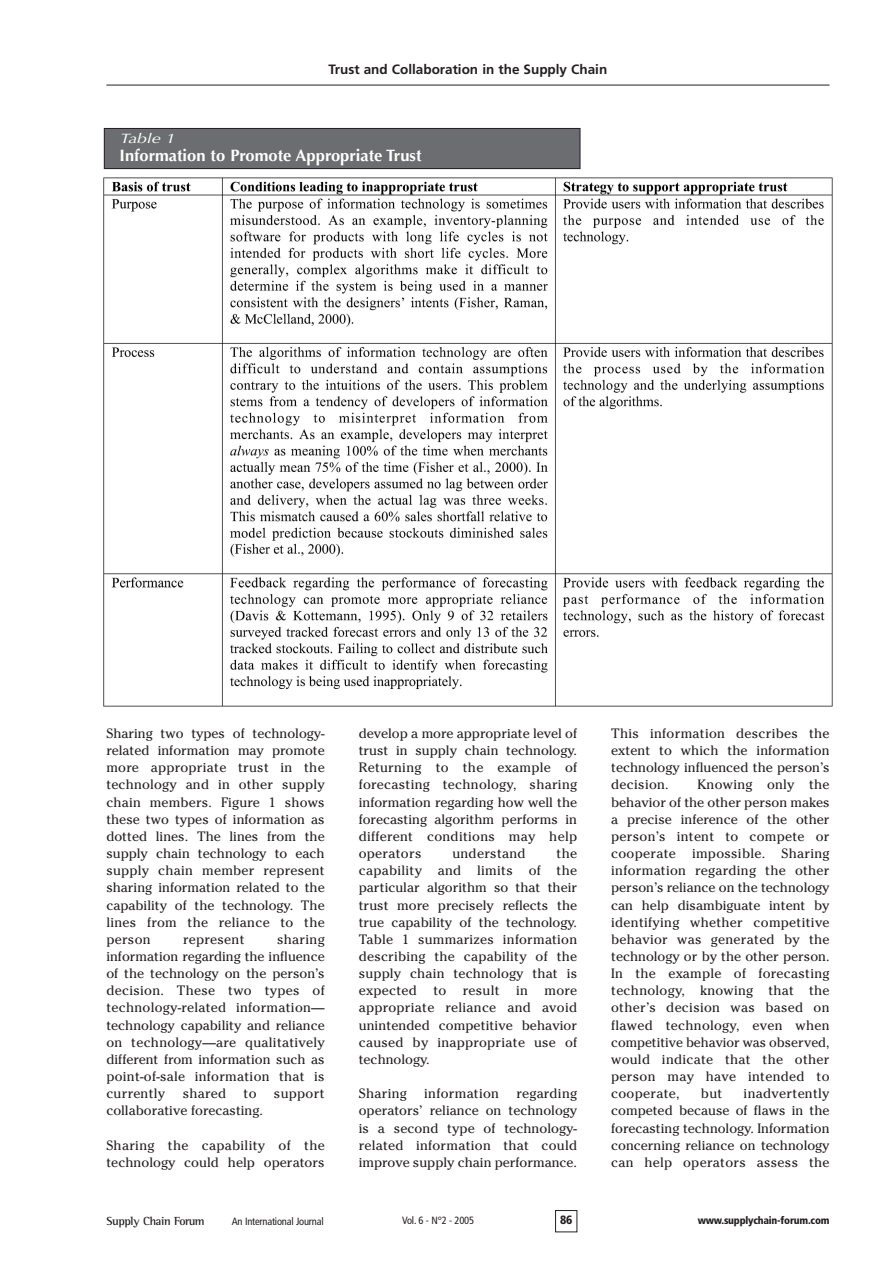
<style>
.page{position:relative;width:893px;height:1262px;background:#fff}
.page>*{position:absolute;margin:0;border:0;box-sizing:border-box;transform-origin:0 0}
.t1{font:700 16.5px "Optima";color:#fff}
.t2{font:13.5px/17.1px "Cheltenham";letter-spacing:.02em;color:#231f20;text-align:justify}
.t3{font:700 13.5px "Frutiger";color:#231f20}
.t4{font:13.5px "Cheltenham";color:#231f20}
.t5{font:italic 13.5px "Optima";color:#fff;scale:1.3 1}
.t6{font:700 12px "Rotis Semi Serif";letter-spacing:-.03em;color:#231f20}
.t7{font:900 condensed 12px "Frutiger";color:#231f20}
.t8{font:condensed 10.5px "Frutiger";letter-spacing:-.02em;color:#231f20}
.t9{font:900 condensed 10.5px "Frutiger";letter-spacing:-.02em;color:#231f20}
</style>
<div class="page">
<div style="left:555px;top:1210px;width:22px;height:22px;border:1px solid #231f20"></div>
<hr style="left:106px;top:85px;width:723px;height:1px;background:#231f20">
<img style="left:103px;top:169px;width:730px;height:538px">
<div style="left:104px;top:128px;width:476px;height:41px;background:#6c6d70"></div>
<div style="left:104px;top:128px;width:476px;height:41px;border:1px solid #231f20"></div>
<p class="t3" style="left:328px;top:64px;width:280px">Trust and Collaboration in the Supply Chain</p>
<p class="t5" style="left:120px;top:133px;width:44px">Table 1</p>
<p class="t1" style="left:120px;top:148px;width:303px">Information to Promote Appropriate Trust</p>
<p class="t2" style="left:106px;top:726px;width:220px">Sharing two types of technology&shy;related information may promote more appropriate trust in the technology and in other supply chain members. Figure 1 shows these two types of information as dotted lines. The lines from the supply chain technology to each supply chain member represent sharing information related to the capability of the technology. The lines from the reliance to the person</p>
<p class="t2" style="left:106px;top:932px;width:220px;text-indent:171px">sharing information regarding the influence of the technology on the person’s decision. These two types of technology-related information— technology capability and reliance on technology—are qualitatively different from information such as point-of-sale information that is currently</p>
<p class="t2" style="left:183px;top:932px;width:63px">represent</p>
<p class="t2" style="left:183px;top:1086px;width:45px">shared</p>
<p class="t2" style="left:243px;top:1086px;width:14px">to</p>
<p class="t2" style="left:274px;top:1086px;width:52px">support</p>
<p class="t4" style="left:106px;top:1105px;width:158px">collaborative forecasting.</p>
<p class="t2" style="left:106px;top:1137px;width:220px">Sharing the capability of the technology could help operators</p>
<p class="t2" style="left:359px;top:726px;width:220px">develop a more appropriate level of trust in supply chain technology.<br>Returning to the example of forecasting technology, sharing information regarding how well the forecasting algorithm performs in different conditions may help operators</p>
<p class="t2" style="left:359px;top:846px;width:220px;text-indent:198px">the capability and limits of the particular algorithm so that their trust more precisely reflects the true capability of the technology.<br>Table 1 summarizes information describing the capability of the supply chain technology that is expected to result in more appropriate reliance and avoid unintended competitive behavior caused by inappropriate use of technology.</p>
<p class="t2" style="left:359px;top:1086px;width:50px">Sharing</p>
<p class="t2" style="left:424px;top:1086px;width:76px">information</p>
<p class="t2" style="left:452px;top:846px;width:75px">understand</p>
<p class="t2" style="left:359px;top:1086px;width:220px;text-indent:158px">regarding operators’ reliance on technology is a second type of technology&shy;related information that could improve supply chain performance.</p>
<p class="t2" style="left:611px;top:726px;width:220px">This information describes the extent to which the information technology influenced the person’s decision.</p>
<p class="t2" style="left:611px;top:777px;width:220px;text-indent:86px">Knowing only the behavior of the other person makes a precise inference of the other person’s intent to compete or cooperate impossible. Sharing information regarding the other person’s reliance on the technology can help disambiguate intent by identifying whether competitive behavior was generated by the technology or by the other person.<br>In the example of forecasting technology, knowing that the other’s decision was based on flawed technology, even when competitive behavior was observed, would indicate that the other person may have intended to cooperate,</p>
<p class="t2" style="left:611px;top:1086px;width:220px;text-indent:132px">inadvertently competed because of flaws in the forecasting technology. Information concerning reliance on technology can help operators assess the</p>
<p class="t2" style="left:701px;top:1086px;width:23px">but</p>
<p class="t6" style="left:106px;top:1216px;width:100px">Supply Chain Forum</p>
<p class="t8" style="left:232px;top:1217px;width:93px">An International Journal</p>
<p class="t8" style="left:402px;top:1216px;width:74px">Vol. 6 - N°2 - 2005</p>
<p class="t7" style="left:560px;top:1215px;width:14px">86</p>
<p class="t9" style="left:697px;top:1216px;width:133px">www.supplychain-forum.com</p>
</div>
